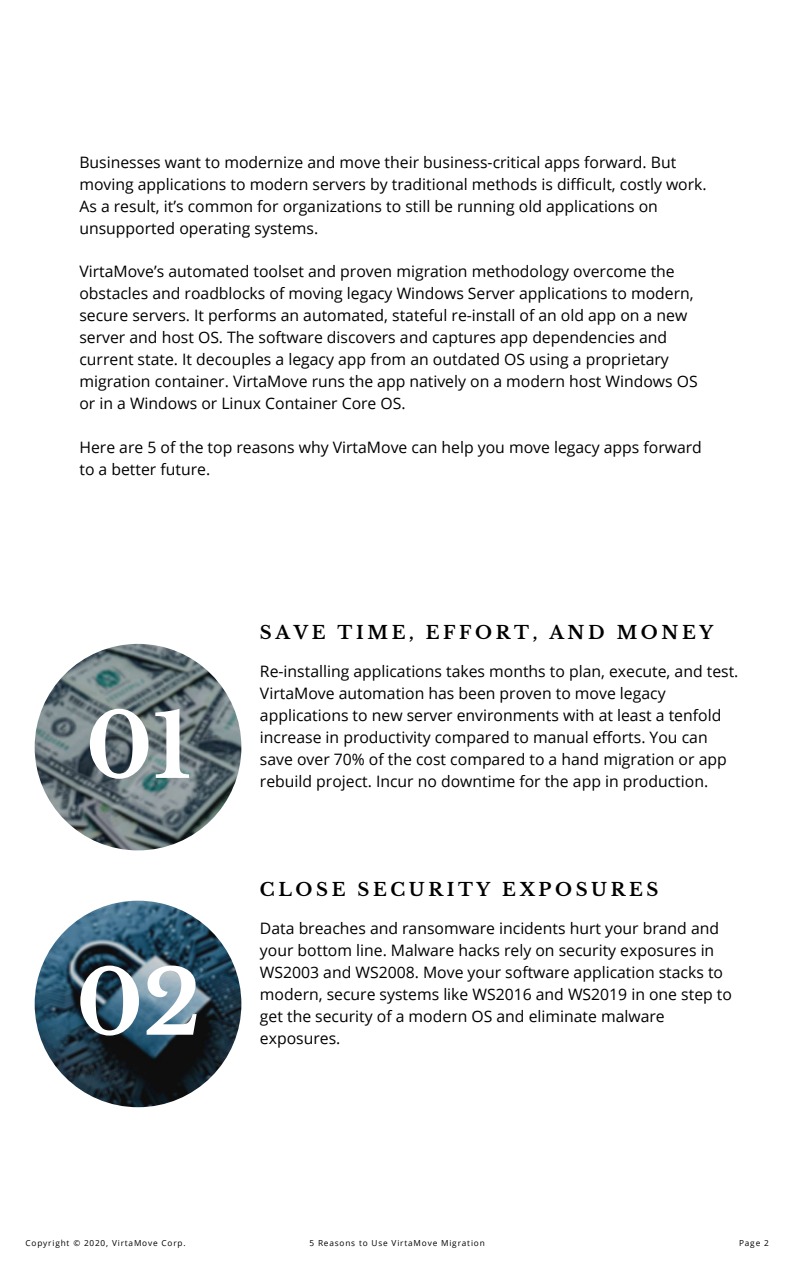
<style>
.page{position:relative;width:794px;height:1266px;background:#fff}
.page>*{position:absolute;margin:0;border:0;box-sizing:border-box;transform-origin:0 0}
.t1{font:700 88.65px "Libre Baskerville";color:#fff}
.t2{font:700 18px "Libre Baskerville";letter-spacing:.2em;color:#000}
.t3{font:15.75px/22px "Open Sans";color:#000}
.t4{font:8.25px "Open Sans";letter-spacing:.1em;color:#000}
</style>
<div class="page">
<img style="left:35px;top:644px;width:206px;height:206px;border-radius:50%">
<img style="left:35px;top:900px;width:206px;height:207px;border-radius:50%">
<p class="t3" style="left:79px;top:150px;width:628px">Businesses want to modernize and move their business-critical apps forward. But moving applications to modern servers by traditional methods is difficult, costly work.<br>As a result, it’s common for organizations to still be running old applications on unsupported operating systems.</p>
<p class="t3" style="left:79px;top:260px;width:619px">VirtaMove’s automated toolset and proven migration methodology overcome the obstacles and roadblocks of moving legacy Windows Server applications to modern, secure servers. It performs an automated, stateful re-install of an old app on a new server and host OS. The software discovers and captures app dependencies and current state. It decouples a legacy app from an outdated OS using a proprietary migration container. VirtaMove runs the app natively on a modern host Windows OS or in a Windows or Linux Container Core OS.</p>
<p class="t3" style="left:79px;top:436px;width:623px">Here are 5 of the top reasons why VirtaMove can help you move legacy apps forward to a better future.</p>
<h1 class="t1" style="left:86px;top:692px;width:107px">01</h1>
<h1 class="t1" style="left:76px;top:948px;width:126px">02</h1>
<p class="t2" style="left:260px;top:622px;width:454px">SAVE TIME, EFFORT, AND MONEY</p>
<p class="t3" style="left:260px;top:660px;width:479px">Re-installing applications takes months to plan, execute, and test.<br>VirtaMove automation has been proven to move legacy applications to new server environments with at least a tenfold increase in productivity compared to manual efforts. You can save over 70% of the cost compared to a hand migration or app rebuild project. Incur no downtime for the app in production.</p>
<p class="t2" style="left:260px;top:879px;width:399px">CLOSE SECURITY EXPOSURES</p>
<p class="t3" style="left:260px;top:916px;width:473px">Data breaches and ransomware incidents hurt your brand and your bottom line. Malware hacks rely on security exposures in WS2003 and WS2008. Move your software application stacks to modern, secure systems like WS2016 and WS2019 in one step to get the security of a modern OS and eliminate malware exposures.</p>
<p class="t4" style="left:26px;top:1237px;width:161px">Copyright © 2020, VirtaMove Corp.</p>
<p class="t4" style="left:309px;top:1237px;width:177px">5 Reasons to Use VirtaMove Migration</p>
<p class="t4" style="left:738px;top:1237px;width:31px">Page 2</p>
</div>
